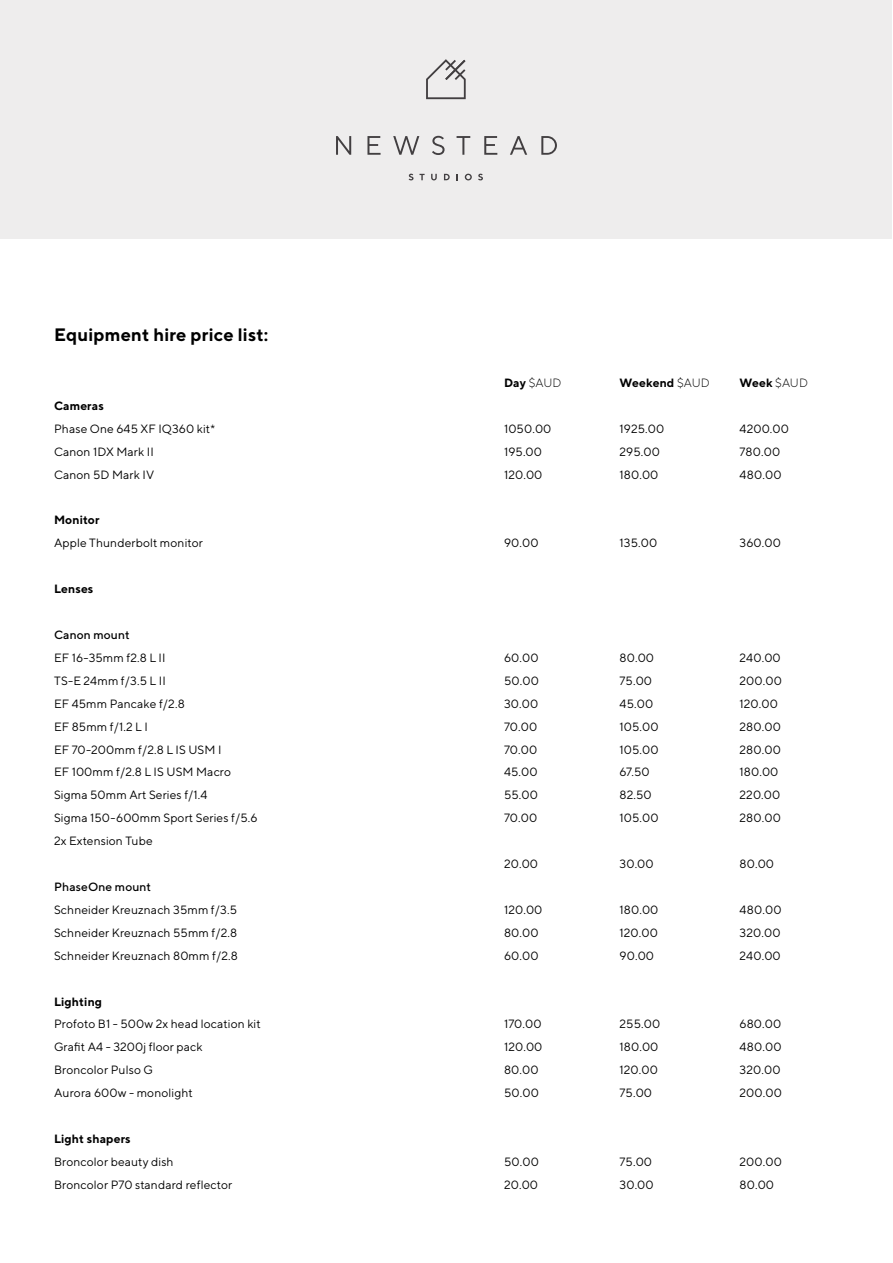
<style>
.page{position:relative;width:893px;height:1263px;background:#fff}
.page>*{position:absolute;margin:0;border:0;box-sizing:border-box;transform-origin:0 0}
.t1{font:700 18px "TT Norms";letter-spacing:.01em;color:#000}
.t2{font:12px/23px "TT Norms";letter-spacing:.01em;color:#000}
.t3{font:700 12px "TT Norms";letter-spacing:.01em;color:#000}
.t4{font:500 12px "TT Norms";letter-spacing:.01em;color:#000}
.t5{font:300 12px "TT Norms";color:#000}
.s1{font-weight:700}
.s2{font-weight:300}
.s3{color:#fff}
</style>
<div class="page">
<div style="left:1px;top:1px;width:891px;height:238px;background:#eeeded"></div>
<svg style="left:336px;top:136px;width:15px;height:19px"></svg>
<svg style="left:367px;top:136px;width:14px;height:19px"></svg>
<svg style="left:393px;top:136px;width:26px;height:19px"></svg>
<svg style="left:432px;top:136px;width:13px;height:19px"></svg>
<svg style="left:457px;top:136px;width:13px;height:19px"></svg>
<svg style="left:484px;top:136px;width:13px;height:19px"></svg>
<svg style="left:510px;top:136px;width:17px;height:19px"></svg>
<svg style="left:541px;top:136px;width:16px;height:19px"></svg>
<svg style="left:409px;top:174px;width:4px;height:6px"></svg>
<svg style="left:419px;top:174px;width:6px;height:6px"></svg>
<svg style="left:431px;top:174px;width:6px;height:6px"></svg>
<svg style="left:444px;top:174px;width:6px;height:6px"></svg>
<svg style="left:465px;top:174px;width:7px;height:6px"></svg>
<svg style="left:478px;top:174px;width:5px;height:6px"></svg>
<svg style="left:426px;top:59px;width:40px;height:40px"></svg>
<h1 class="t1" style="left:54px;top:323px;width:216px">Equipment hire price list:</h1>
<p class="t5" style="left:504px;top:375px;width:59px"><span class="s1">Day</span> $AUD</p>
<p class="t3" style="left:620px;top:375px;width:92px">Weekend <span class="s2">$AUD</span></p>
<p class="t3" style="left:740px;top:375px;width:70px">Week <span class="s2">$AUD</span></p>
<p class="t3" style="left:54px;top:398px;width:51px">Cameras</p>
<p class="t2" style="left:54px;top:417px;width:163px">Phase One 645 XF IQ360 kit*</p>
<p class="t2" style="left:504px;top:417px;width:49px">1050.00</p>
<p class="t2" style="left:620px;top:417px;width:46px">1925.00</p>
<p class="t2" style="left:740px;top:417px;width:51px">4200.00</p>
<p class="t2" style="left:54px;top:440px;width:101px">Canon 1DX Mark II</p>
<p class="t2" style="left:504px;top:440px;width:40px">195.00</p>
<p class="t2" style="left:620px;top:440px;width:42px">295.00</p>
<p class="t2" style="left:740px;top:440px;width:42px">780.00</p>
<p class="t2" style="left:54px;top:463px;width:102px">Canon 5D Mark IV</p>
<p class="t2" style="left:504px;top:463px;width:40px">120.00</p>
<p class="t2" style="left:620px;top:463px;width:40px">180.00</p>
<p class="t2" style="left:740px;top:463px;width:43px">480.00</p>
<p class="t3" style="left:54px;top:513px;width:47px">Monitor</p>
<p class="t2" style="left:54px;top:531px;width:150px">Apple Thunderbolt monitor</p>
<p class="t2" style="left:504px;top:531px;width:36px">90.00</p>
<p class="t2" style="left:620px;top:531px;width:39px">135.00</p>
<p class="t2" style="left:740px;top:531px;width:43px">360.00</p>
<p class="t3" style="left:54px;top:581px;width:41px">Lenses</p>
<p class="t4" style="left:54px;top:627px;width:77px">Canon mount</p>
<p class="t2" style="left:54px;top:646px;width:113px">EF 16-35mm f2.8 L II</p>
<p class="t2" style="left:504px;top:646px;width:36px">60.00</p>
<p class="t2" style="left:620px;top:646px;width:36px">80.00</p>
<p class="t2" style="left:740px;top:646px;width:43px">240.00</p>
<p class="t2" style="left:54px;top:669px;width:113px">TS-E 24mm f/3.5 L II</p>
<p class="t2" style="left:504px;top:669px;width:36px">50.00</p>
<p class="t2" style="left:620px;top:669px;width:34px">75.00</p>
<p class="t2" style="left:740px;top:669px;width:44px">200.00</p>
<p class="t2" style="left:54px;top:692px;width:132px">EF 45mm Pancake f/2.8</p>
<p class="t2" style="left:504px;top:692px;width:36px">30.00</p>
<p class="t2" style="left:620px;top:692px;width:35px">45.00</p>
<p class="t2" style="left:740px;top:692px;width:40px">120.00</p>
<p class="t2" style="left:54px;top:715px;width:95px">EF 85mm f/1.2 L I</p>
<p class="t2" style="left:504px;top:715px;width:35px">70.00</p>
<p class="t2" style="left:620px;top:715px;width:41px">105.00</p>
<p class="t2" style="left:740px;top:715px;width:43px">280.00</p>
<p class="t2" style="left:54px;top:738px;width:169px">EF 70-200mm f/2.8 L IS USM I</p>
<p class="t2" style="left:504px;top:738px;width:35px">70.00</p>
<p class="t2" style="left:620px;top:738px;width:41px">105.00</p>
<p class="t2" style="left:740px;top:738px;width:43px">280.00</p>
<p class="t2" style="left:54px;top:760px;width:179px">EF 100mm f/2.8 L IS USM Macro</p>
<p class="t2" style="left:504px;top:760px;width:35px">45.00</p>
<p class="t2" style="left:620px;top:760px;width:32px">67.50</p>
<p class="t2" style="left:740px;top:760px;width:40px">180.00</p>
<p class="t2" style="left:54px;top:783px;width:155px">Sigma 50mm Art Series f/1.4</p>
<p class="t2" style="left:504px;top:783px;width:35px">55.00</p>
<p class="t2" style="left:620px;top:783px;width:34px">82.50</p>
<p class="t2" style="left:740px;top:783px;width:42px">220.00</p>
<p class="t2" style="left:54px;top:806px;width:205px">Sigma 150-600mm Sport Series f/5.6</p>
<p class="t2" style="left:504px;top:806px;width:35px">70.00</p>
<p class="t2" style="left:620px;top:806px;width:41px">105.00</p>
<p class="t2" style="left:740px;top:806px;width:43px">280.00</p>
<p class="t2" style="left:54px;top:829px;width:100px">2x Extension Tube</p>
<p class="t2" style="left:504px;top:852px;width:36px">20.00</p>
<p class="t2" style="left:620px;top:852px;width:36px">30.00</p>
<p class="t2" style="left:740px;top:852px;width:36px">80.00</p>
<p class="t4" style="left:54px;top:879px;width:99px">PhaseOne mount</p>
<p class="t2" style="left:54px;top:898px;width:185px">Schneider Kreuznach 35mm f/3.5</p>
<p class="t2" style="left:504px;top:898px;width:40px">120.00</p>
<p class="t2" style="left:620px;top:898px;width:40px">180.00</p>
<p class="t2" style="left:740px;top:898px;width:43px">480.00</p>
<p class="t2" style="left:54px;top:921px;width:185px">Schneider Kreuznach 55mm f/2.8</p>
<p class="t2" style="left:504px;top:921px;width:36px">80.00</p>
<p class="t2" style="left:620px;top:921px;width:40px">120.00</p>
<p class="t2" style="left:740px;top:921px;width:42px">320.00</p>
<p class="t2" style="left:54px;top:944px;width:185px">Schneider Kreuznach 80mm f/2.8</p>
<p class="t2" style="left:504px;top:944px;width:36px">60.00</p>
<p class="t2" style="left:620px;top:944px;width:36px">90.00</p>
<p class="t2" style="left:740px;top:944px;width:43px">240.00</p>
<p class="t2" style="left:54px;top:989px;width:208px"><span class="s1">Lighting</span><span class="s3">Day<br></span>Profoto B1 - 500w 2x head location kit</p>
<p class="t2" style="left:504px;top:1012px;width:39px">170.00</p>
<p class="t2" style="left:620px;top:1012px;width:42px">255.00</p>
<p class="t2" style="left:740px;top:1012px;width:43px">680.00</p>
<p class="t2" style="left:54px;top:1035px;width:150px">Grafit A4 - 3200j floor pack</p>
<p class="t2" style="left:504px;top:1035px;width:40px">120.00</p>
<p class="t2" style="left:620px;top:1035px;width:40px">180.00</p>
<p class="t2" style="left:740px;top:1035px;width:43px">480.00</p>
<p class="t2" style="left:54px;top:1058px;width:101px">Broncolor Pulso G</p>
<p class="t2" style="left:504px;top:1058px;width:36px">80.00</p>
<p class="t2" style="left:620px;top:1058px;width:40px">120.00</p>
<p class="t2" style="left:740px;top:1058px;width:42px">320.00</p>
<p class="t2" style="left:54px;top:1081px;width:140px">Aurora 600w - monolight</p>
<p class="t2" style="left:504px;top:1081px;width:36px">50.00</p>
<p class="t2" style="left:620px;top:1081px;width:34px">75.00</p>
<p class="t2" style="left:740px;top:1081px;width:44px">200.00</p>
<p class="t3" style="left:54px;top:1131px;width:78px">Light shapers</p>
<p class="t2" style="left:54px;top:1150px;width:121px">Broncolor beauty dish</p>
<p class="t2" style="left:504px;top:1150px;width:36px">50.00</p>
<p class="t2" style="left:620px;top:1150px;width:34px">75.00</p>
<p class="t2" style="left:740px;top:1150px;width:44px">200.00</p>
<p class="t2" style="left:54px;top:1173px;width:180px">Broncolor P70 standard reflector</p>
<p class="t2" style="left:504px;top:1173px;width:36px">20.00</p>
<p class="t2" style="left:620px;top:1173px;width:36px">30.00</p>
<p class="t2" style="left:740px;top:1173px;width:36px">80.00</p>
</div>
